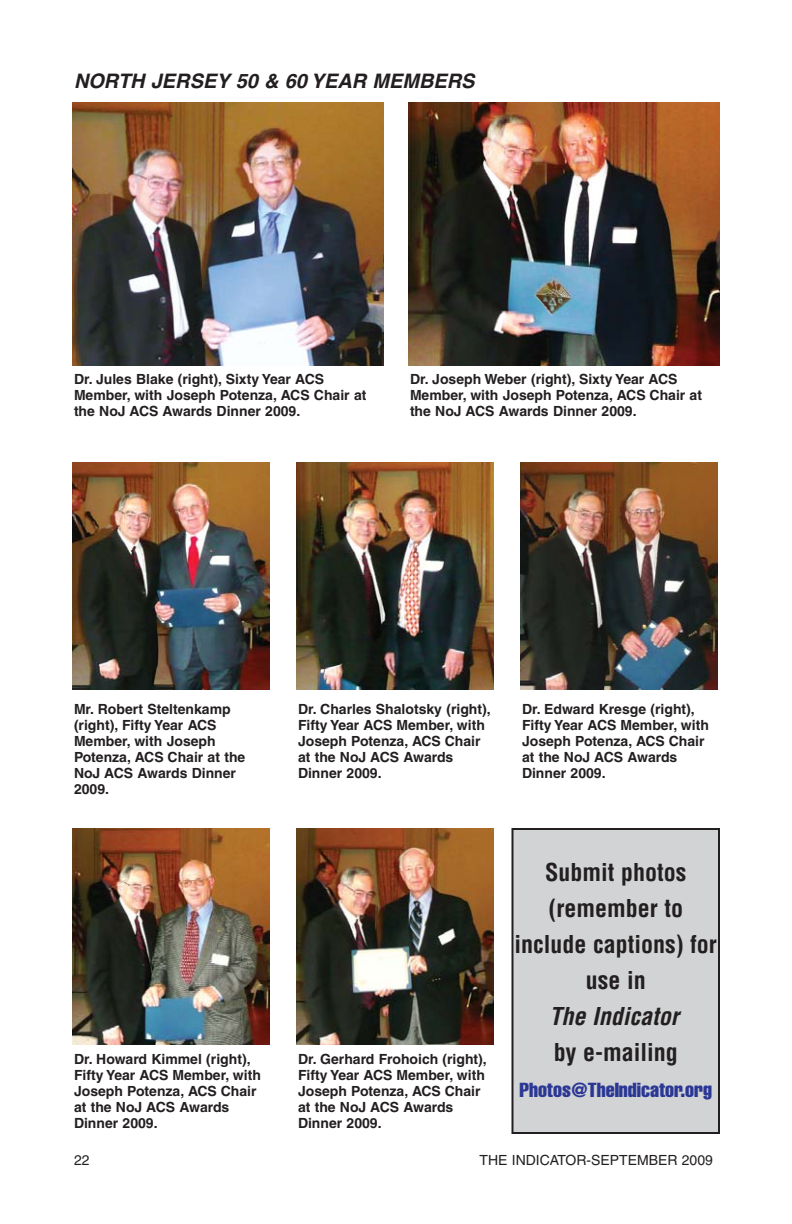
<style>
.page{position:relative;width:792px;height:1224px;background:#fff}
.page>*{position:absolute;margin:0;border:0;box-sizing:border-box;transform-origin:0 0}
.t1{font:700 condensed 24px/36px "Helvetica";color:#231f20;text-align:center}
.t2{font:italic 700 condensed 24px "Helvetica";color:#231f20}
.t3{font:italic 700 20px "Helvetica";color:#231f20}
.t4{font:extra-condensed 20px "Helvetica";color:#2b3795;scale:1.05 1}
.t5{font:700 14px/16px "Helvetica";color:#231f20}
.t6{font:14px "Helvetica";color:#231f20}
</style>
<div class="page">
<img style="left:72px;top:102px;width:312px;height:264px">
<img style="left:408px;top:102px;width:312px;height:264px">
<img style="left:72px;top:462px;width:198px;height:228px">
<img style="left:72px;top:828px;width:198px;height:217px">
<img style="left:296px;top:462px;width:198px;height:228px">
<img style="left:296px;top:828px;width:198px;height:217px">
<img style="left:520px;top:462px;width:198px;height:228px">
<div style="left:513px;top:830px;width:205px;height:302px;background:#d1d3d4"></div>
<div style="left:511px;top:828px;width:209px;height:306px;border:2px solid #231f20"></div>
<h2 class="t3" style="left:74px;top:74px;width:406px">NORTH JERSEY 50 &amp; 60 YEAR MEMBERS</h2>
<p class="t5" style="left:74px;top:372px;width:294px">Dr. Jules Blake (right), Sixty Year ACS<br>Member, with Joseph Potenza, ACS Chair at the NoJ ACS Awards Dinner 2009.</p>
<p class="t5" style="left:410px;top:372px;width:294px">Dr. Joseph Weber (right), Sixty Year ACS<br>Member, with Joseph Potenza, ACS Chair at the NoJ ACS Awards Dinner 2009.</p>
<p class="t5" style="left:74px;top:702px;width:173px">Mr. Robert Steltenkamp (right), Fifty Year ACS<br>Member, with Joseph<br>Potenza, ACS Chair at the<br>NoJ ACS Awards Dinner<br>2009.</p>
<p class="t5" style="left:74px;top:1052px;width:188px">Dr. Howard Kimmel (right),<br>Fifty Year ACS Member, with<br>Joseph Potenza, ACS Chair at the NoJ ACS Awards<br>Dinner 2009.</p>
<p class="t5" style="left:298px;top:702px;width:194px">Dr. Charles Shalotsky (right),<br>Fifty Year ACS Member, with<br>Joseph Potenza, ACS Chair at the NoJ ACS Awards<br>Dinner 2009.</p>
<p class="t5" style="left:522px;top:702px;width:188px">Dr. Edward Kresge (right),<br>Fifty Year ACS Member, with<br>Joseph Potenza, ACS Chair at the NoJ ACS Awards<br>Dinner 2009.</p>
<p class="t5" style="left:298px;top:1052px;width:190px">Dr. Gerhard Frohoich (right),<br>Fifty Year ACS Member, with<br>Joseph Potenza, ACS Chair at the NoJ ACS Awards<br>Dinner 2009.</p>
<h1 class="t1" style="left:515px;top:856px;width:204px">Submit photos (remember to include captions) for use in</h1>
<h1 class="t2" style="left:550px;top:1007px;width:136px">The Indicator</h1>
<h1 class="t1" style="left:554px;top:1036px;width:125px">by e-mailing</h1>
<h2 class="t4" style="left:519px;top:1082px;width:185px">Photos@TheIndicator.org</h2>
<p class="t6" style="left:74px;top:1155px;width:17px">22</p>
<p class="t6" style="left:480px;top:1155px;width:235px">THE INDICATOR-SEPTEMBER 2009</p>
</div>
